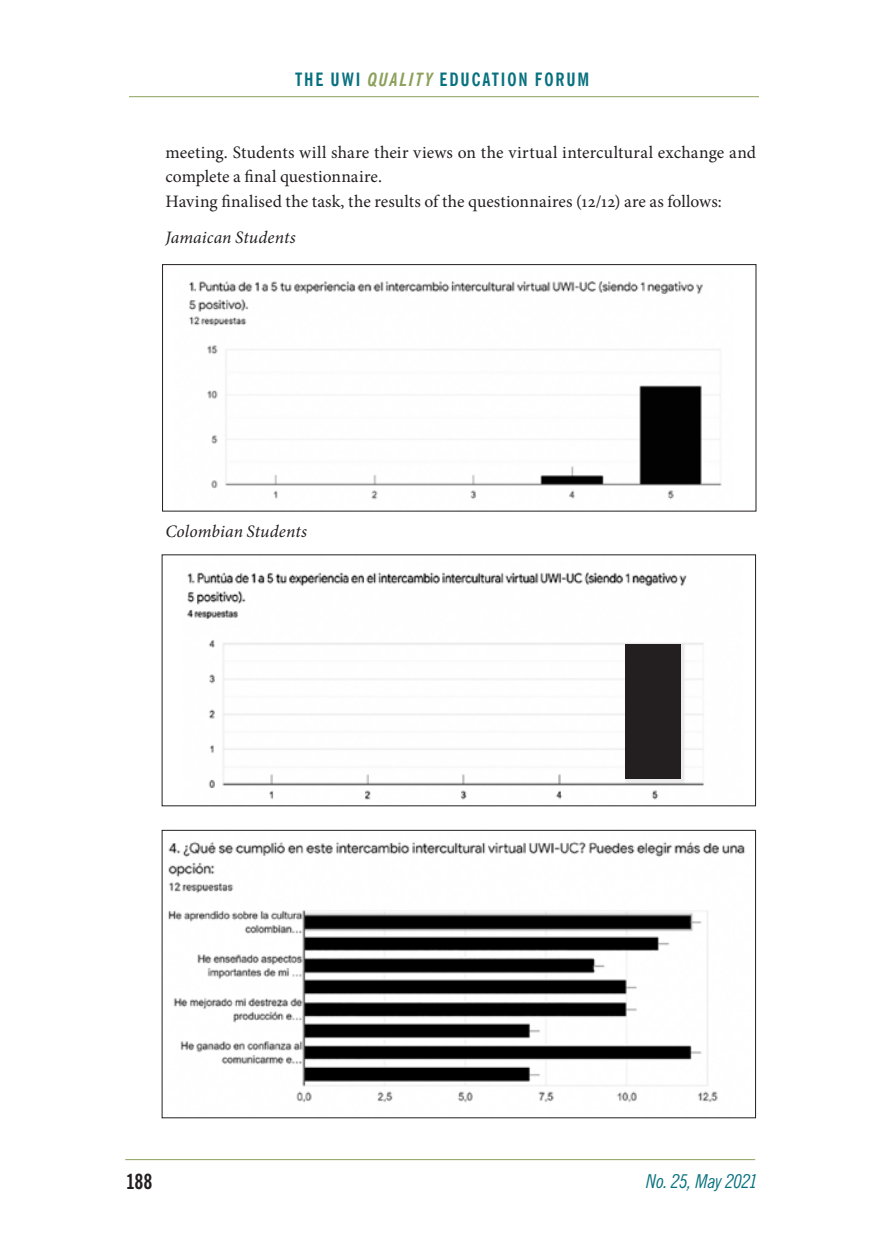
<style>
.page{position:relative;width:882px;height:1260px;background:#fff}
.page>*{position:absolute;margin:0;border:0;box-sizing:border-box;transform-origin:0 0}
.t1{font:700 condensed 21px "News Gothic BT";color:#231f20}
.t2{font:italic condensed 19.25px "News Gothic BT";letter-spacing:-.01em;color:#08717f}
.t3{font:700 condensed 18.38px "News Gothic BT";letter-spacing:.1em;color:#08717f}
.Notes-In{font:17.5px/24.5px "Minion Pro";letter-spacing:.01em;color:#231f20}
.Notes-In-2{font:italic 17.5px "Minion Pro";letter-spacing:.005em;color:#231f20}
.s1{font-style:italic;color:#8ca15c}
</style>
<div class="page">
<hr style="left:129px;top:96px;width:630px;height:1px;background:#8ca15c">
<hr style="left:125px;top:1159px;width:630px;height:1px;background:#8ca15c">
<img style="left:189px;top:281px;width:533px;height:219px">
<div style="left:162px;top:264px;width:594px;height:248px;border:1px solid #231f20"></div>
<img style="left:187px;top:572px;width:517px;height:228px">
<div style="left:625px;top:644px;width:55px;height:135px;background:#231f20"></div>
<img style="left:168px;top:841px;width:577px;height:261px">
<div style="left:162px;top:830px;width:594px;height:288px;border:1px solid #231f20"></div>
<p class="t3" style="left:295px;top:68px;width:296px">THE UWI <span class="s1">QUALITY</span> EDUCATION FORUM</p>
<p class="Notes-In" style="left:165px;top:140px;width:592px">meeting. Students will share their views on the virtual intercultural exchange and complete a final questionnaire.</p>
<p class="Notes-In" style="left:165px;top:189px;width:558px">Having finalised the task, the results of the questionnaires (12/12) are as follows:</p>
<p class="Notes-In-2" style="left:165px;top:226px;width:132px">Jamaican Students</p>
<p class="Notes-In-2" style="left:165px;top:520px;width:143px">Colombian Students</p>
<p class="t1" style="left:126px;top:1169px;width:28px">188</p>
<p class="t2" style="left:646px;top:1170px;width:113px">No. 25, May 2021</p>
</div>
